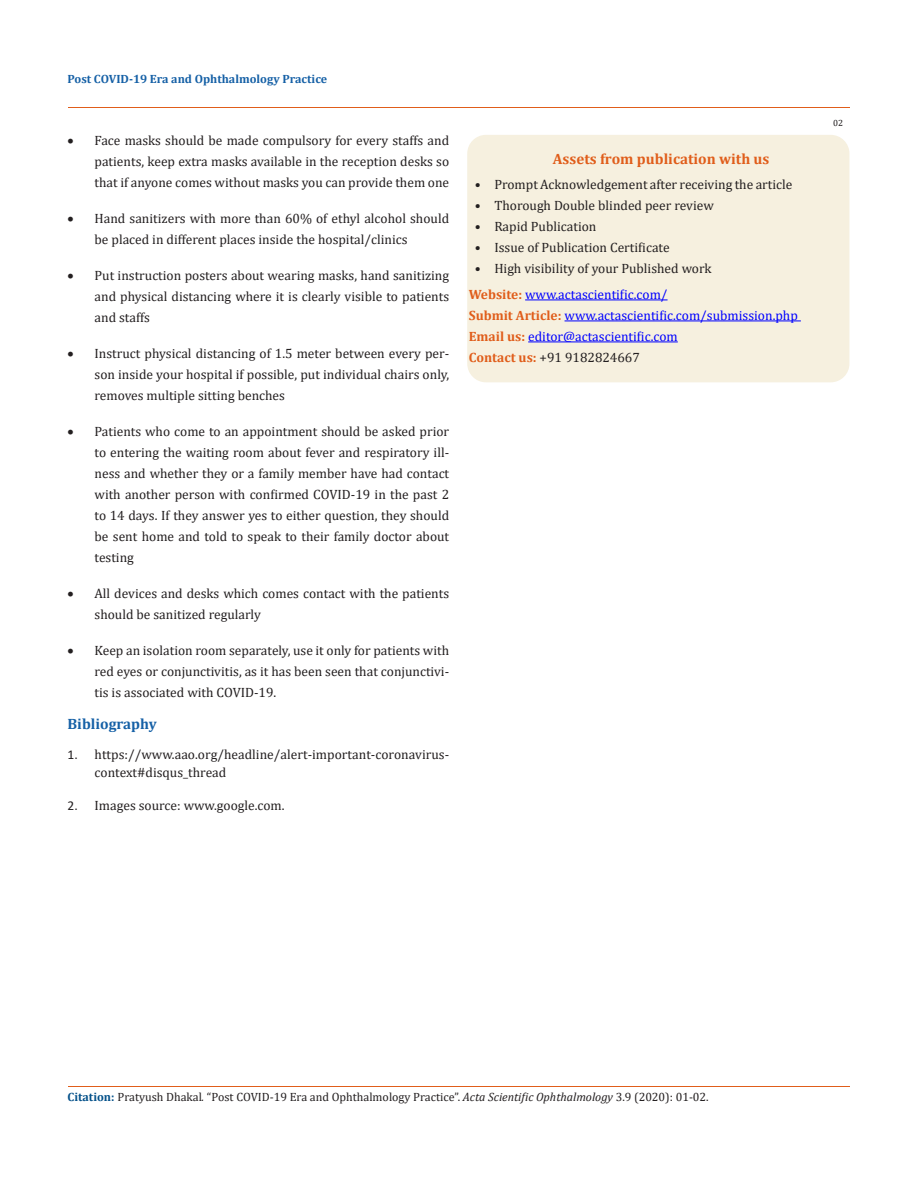
<style>
.page{position:relative;width:917px;height:1188px;background:#fff}
.page>*{position:absolute;margin:0;border:0;box-sizing:border-box;transform-origin:0 0}
.t1{font:700 15px "Cambria";color:#e05d1a}
.t2{font:700 15px "Cambria";color:#1560a6}
.t3{font:13.5px/21px "Cambria";color:#231f20;text-align:justify}
.t4{font:13.5px "Cambria";color:#00f}
.t5{font:12px "Cambria";color:#231f20}
.t6{font:700 12px "Cambria";color:#1560a6}
.t7{font:9px "Cambria";color:#231f20}
.s1{font-family:"Calibri"}
.s2{font-weight:700;color:#e05d1a}
.s3{font-weight:700;color:#035089}
.s4{font-style:italic}
</style>
<div class="page">
<div style="left:468px;top:136px;width:380px;height:246px;background:#f6f0df;border-radius:18px"></div>
<div style="left:467px;top:135px;width:382px;height:247px;border:2px solid #f6f0df;border-radius:18px"></div>
<hr style="left:525px;top:300px;width:142px;height:1px;background:#00f">
<hr style="left:564px;top:321px;width:236px;height:1px;background:#00f">
<hr style="left:528px;top:342px;width:149px;height:1px;background:#00f">
<hr style="left:68px;top:108px;width:781px;height:1px;background:#e05d1a">
<hr style="left:68px;top:1086px;width:781px;height:1px;background:#e05d1a">
<p class="t6" style="left:68px;top:70px;width:261px">Post COVID-19 Era and Ophthalmology Practice</p>
<p class="t3" style="left:94px;top:130px;width:356px;text-indent:-27px">• Face masks should be made compulsory for every staffs and patients, keep extra masks available in the reception desks so that if anyone comes without masks you can provide them one</p>
<p class="t3" style="left:94px;top:208px;width:356px;text-indent:-27px">• Hand sanitizers with more than 60% of ethyl alcohol should be placed in different places inside the hospital/clinics</p>
<p class="t3" style="left:94px;top:265px;width:356px;text-indent:-27px">• Put instruction posters about wearing masks, hand sanitizing and physical distancing where it is clearly visible to patients and staffs</p>
<p class="t3" style="left:94px;top:343px;width:356px;text-indent:-27px">• Instruct physical distancing of 1.5 meter between every per&shy;son inside your hospital if possible, put individual chairs only, removes multiple sitting benches</p>
<p class="t3" style="left:94px;top:421px;width:356px;text-indent:-27px">• Patients who come to an appointment should be asked prior to entering the waiting room about fever and respiratory ill&shy;ness and whether they or a family member have had contact with another person with confirmed COVID-19 in the past 2 to 14 days. If they answer yes to either question, they should be sent home and told to speak to their family doctor about testing</p>
<p class="t3" style="left:94px;top:583px;width:356px;text-indent:-27px">• All devices and desks which comes contact with the patients should be sanitized regularly</p>
<p class="t3" style="left:94px;top:640px;width:356px;text-indent:-27px">• Keep an isolation room separately, use it only for patients with red eyes or conjunctivitis, as it has been seen that conjunctivi&shy;tis is associated with COVID-19.</p>
<p class="t2" style="left:68px;top:714px;width:91px">Bibliography</p>
<p class="t3" style="left:94px;top:745px;width:356px;line-height:18px;text-indent:-27px"><span class="s1">1.</span> https://www.aao.org/headline/alert-important-coronavirus&shy;context#disqus_thread</p>
<p class="t3" style="left:68px;top:795px;width:218px"><span class="s1">2.</span> Images source: www.google.com.</p>
<p class="t1" style="left:553px;top:148px;width:218px">Assets from publication with us</p>
<p class="t3" style="left:475px;top:174px;width:319px">• Prompt Acknowledgement after receiving the article</p>
<p class="t3" style="left:475px;top:195px;width:240px">• Thorough Double blinded peer review</p>
<p class="t3" style="left:475px;top:216px;width:123px">• Rapid Publication</p>
<p class="t3" style="left:475px;top:237px;width:196px">• Issue of Publication Certificate</p>
<p class="t3" style="left:475px;top:258px;width:238px">• High visibility of your Published work</p>
<p class="t4" style="left:468px;top:287px;width:200px"><span class="s2">Website:</span> www.actascientific.com/</p>
<p class="t4" style="left:468px;top:308px;width:330px"><span class="s2">Submit Article:</span> www.actascientific.com/submission.php</p>
<p class="t4" style="left:468px;top:329px;width:210px"><span class="s2">Email us:</span> editor@actascientific.com</p>
<p class="t3" style="left:468px;top:347px;width:173px"><span class="s2">Contact us:</span> +91 9182824667</p>
<p class="t7" style="left:833px;top:118px;width:11px">02</p>
<p class="t5" style="left:68px;top:1090px;width:642px"><span class="s3">Citation:</span> Pratyush Dhakal<span class="s4">.</span> “Post COVID-19 Era and Ophthalmology Practice”. <span class="s4">Acta Scientific Ophthalmology</span> 3.9 (2020): 01-02.</p>
</div>
